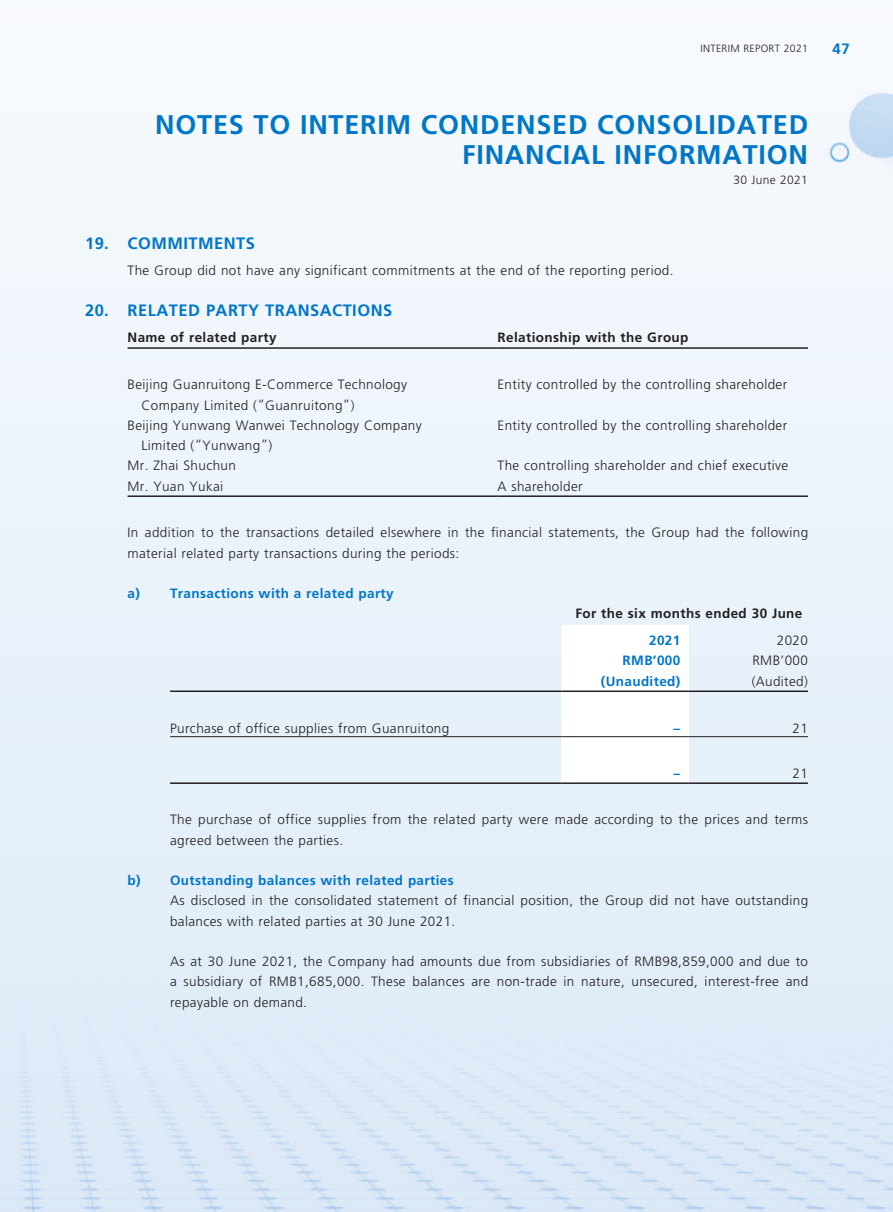
<style>
.page{position:relative;width:893px;height:1212px;background:#fff}
.page>*{position:absolute;margin:0;border:0;box-sizing:border-box;transform-origin:0 0}
.t1{font:700 27px/30px "Frutiger LT Std";letter-spacing:.03em;color:#0076c8;text-align:right}
.t2{font:700 16.5px "Frutiger LT Std";letter-spacing:.03em;color:#0076c8}
.t3{font:700 15px "Frutiger LT Std";color:#0076c8}
.t4{font:300 13.5px/20.2px "Frutiger LT Std";letter-spacing:.03em;color:#231f20}
.t5{font:700 13.5px "Frutiger LT Std";letter-spacing:.03em;color:#0076c8}
.t6{font:700 13.5px "Frutiger LT Std";letter-spacing:.03em;color:#231f20}
.t7{font:300 12px "Frutiger LT Std";letter-spacing:.03em;color:#231f20}
.t8{font:300 10.5px "Frutiger LT Std";letter-spacing:.03em;color:#231f20}
</style>
<div class="page">
<div style="left:0;top:0;width:893px;height:1212px;background:linear-gradient(to bottom,#f8fbfd,#dae8f6)"></div>
<hr style="left:128px;top:347px;width:369px;height:2px;background:#231f20">
<hr style="left:497px;top:347px;width:311px;height:2px;background:#231f20">
<hr style="left:128px;top:495px;width:369px;height:2px;background:#231f20">
<hr style="left:497px;top:495px;width:311px;height:2px;background:#231f20">
<svg style="left:561px;top:625px;width:128px;height:157px"></svg>
<hr style="left:170px;top:690px;width:391px;height:2px;background:#231f20">
<hr style="left:561px;top:690px;width:128px;height:2px;background:#231f20">
<hr style="left:689px;top:690px;width:119px;height:2px;background:#231f20">
<hr style="left:170px;top:736px;width:391px;height:1px;background:#231f20">
<hr style="left:561px;top:736px;width:128px;height:1px;background:#231f20">
<hr style="left:689px;top:736px;width:119px;height:1px;background:#231f20">
<hr style="left:170px;top:782px;width:391px;height:2px;background:#231f20">
<hr style="left:561px;top:782px;width:128px;height:2px;background:#231f20">
<hr style="left:689px;top:782px;width:119px;height:2px;background:#231f20">
<p class="t8" style="left:701px;top:43px;width:109px">INTERIM REPORT 2021</p>
<p class="t3" style="left:833px;top:40px;width:19px">47</p>
<h1 class="t1" style="left:155px;top:110px;width:654px">NOTES TO INTERIM CONDENSED CONSOLIDATED<br>FINANCIAL INFORMATION</h1>
<p class="t7" style="left:733px;top:173px;width:76px">30 June 2021</p>
<p class="t2" style="left:85px;top:233px;width:171px">19. COMMITMENTS</p>
<p class="t4" style="left:128px;top:261px;width:547px">The Group did not have any significant commitments at the end of the reporting period.</p>
<p class="t2" style="left:85px;top:300px;width:309px">20. RELATED PARTY TRANSACTIONS</p>
<p class="t6" style="left:128px;top:330px;width:150px">Name of related party</p>
<p class="t6" style="left:497px;top:330px;width:192px">Relationship with the Group</p>
<p class="t4" style="left:141px;top:375px;width:267px;text-indent:-14px">Beijing Guanruitong E-Commerce Technology<br>Company Limited (“Guanruitong”)</p>
<p class="t4" style="left:497px;top:375px;width:291px">Entity controlled by the controlling shareholder</p>
<p class="t4" style="left:141px;top:415px;width:282px;text-indent:-14px">Beijing Yunwang Wanwei Technology Company<br>Limited (“Yunwang”)</p>
<p class="t4" style="left:497px;top:415px;width:291px">Entity controlled by the controlling shareholder</p>
<p class="t4" style="left:128px;top:456px;width:110px">Mr. Zhai Shuchun</p>
<p class="t4" style="left:497px;top:456px;width:292px">The controlling shareholder and chief executive</p>
<p class="t4" style="left:128px;top:476px;width:97px">Mr. Yuan Yukai</p>
<p class="t4" style="left:497px;top:476px;width:87px">A shareholder</p>
<p class="t4" style="left:128px;top:523px;width:682px">In addition to the transactions detailed elsewhere in the financial statements, the Group had the following material related party transactions during the periods:</p>
<p class="t5" style="left:128px;top:586px;width:268px">a) Transactions with a related party</p>
<p class="t6" style="left:575px;top:606px;width:229px">For the six months ended 30 June</p>
<p class="t5" style="left:649px;top:632px;width:33px">2021</p>
<p class="t4" style="left:777px;top:630px;width:33px">2020</p>
<p class="t5" style="left:623px;top:653px;width:59px">RMB’000</p>
<p class="t4" style="left:752px;top:651px;width:57px">RMB’000</p>
<p class="t5" style="left:601px;top:673px;width:81px">(Unaudited)</p>
<p class="t4" style="left:752px;top:671px;width:58px">(Audited)</p>
<p class="t4" style="left:170px;top:718px;width:281px">Purchase of office supplies from Guanruitong</p>
<p class="t5" style="left:674px;top:720px;width:8px">–</p>
<p class="t4" style="left:792px;top:718px;width:17px">21</p>
<p class="t5" style="left:674px;top:765px;width:8px">–</p>
<p class="t4" style="left:792px;top:763px;width:17px">21</p>
<p class="t4" style="left:170px;top:810px;width:640px">The purchase of office supplies from the related party were made according to the prices and terms agreed between the parties.</p>
<p class="t5" style="left:128px;top:872px;width:328px">b) Outstanding balances with related parties</p>
<p class="t4" style="left:170px;top:891px;width:640px">As disclosed in the consolidated statement of financial position, the Group did not have outstanding balances with related parties at 30 June 2021.</p>
<p class="t4" style="left:170px;top:951px;width:640px;text-align:justify">As at 30 June 2021, the Company had amounts due from subsidiaries of RMB98,859,000 and due to a subsidiary of RMB1,685,000. These balances are non-trade in nature, unsecured, interest-free and repayable on demand.</p>
</div>
